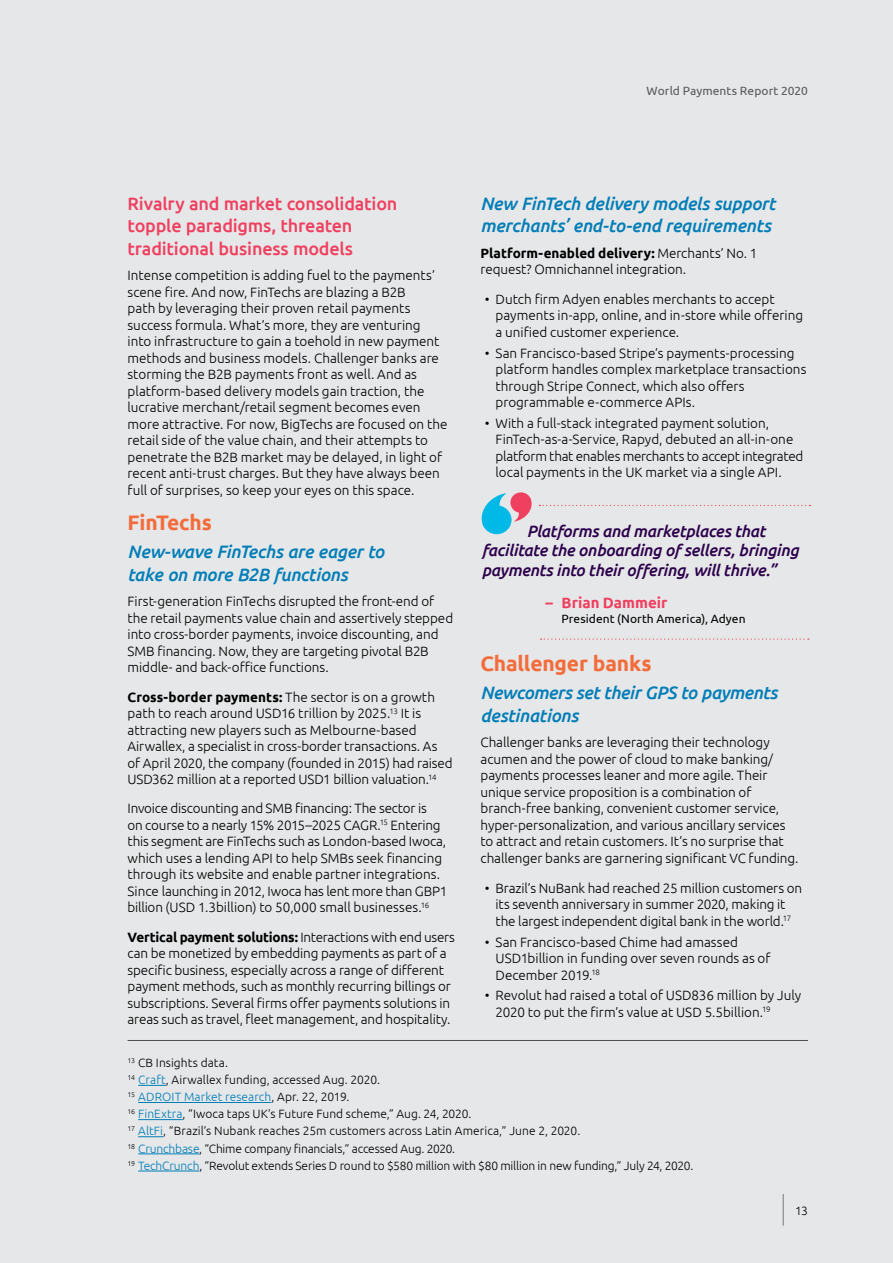
<style>
.page{position:relative;width:893px;height:1263px;background:#e6e7e8}
.page>*{position:absolute;margin:0;border:0;box-sizing:border-box;transform-origin:0 0}
.t1{font:700 21px "Ubuntu";letter-spacing:-.01em;color:#f36c3b}
.t2{font:italic 500 18px/22.5px "Ubuntu";letter-spacing:-.015em;color:#007db7}
.t3{font:500 18px/22.5px "Ubuntu";letter-spacing:-.01em;color:#ef4060}
.t4{font:italic 500 16.5px/19.5px "Ubuntu";letter-spacing:-.015em;color:#2c004b}
.t5{font:700 15px "Ubuntu";color:#ef4060}
.t6{font:300 13.5px/16.5px "Ubuntu";letter-spacing:-.005em;color:#000}
.t7{font:300 12px/17.1px "Ubuntu";color:#000}
.t8{font:12px "Ubuntu";letter-spacing:.005em;color:#000}
.t9{font:12px "Ubuntu";letter-spacing:.005em;color:#58595b}
.s1{font-weight:700}
.s2{color:#007db7}
</style>
<div class="page">
<svg style="left:481px;top:492px;width:51px;height:42px"></svg>
<svg style="left:539px;top:505px;width:271px;height:1px"></svg>
<svg style="left:541px;top:638px;width:268px;height:2px"></svg>
<svg style="left:138px;top:1085px;width:28px;height:1px"></svg>
<hr style="left:138px;top:1102px;width:133px;height:1px;background:#007db7">
<hr style="left:138px;top:1119px;width:45px;height:1px;background:#007db7">
<svg style="left:138px;top:1136px;width:25px;height:1px"></svg>
<hr style="left:138px;top:1153px;width:61px;height:1px;background:#007db7">
<hr style="left:138px;top:1171px;width:61px;height:1px;background:#007db7">
<hr style="left:128px;top:1040px;width:680px;height:1px;background:#4d4d4f">
<hr style="left:783px;top:1194px;width:1px;height:31px;background:#808285">
<p class="t9" style="left:647px;top:84px;width:163px">World Payments Report 2020</p>
<h2 class="t3" style="left:128px;top:191px;width:271px">Rivalry and market consolidation topple paradigms, threaten traditional business models</h2>
<p class="t6" style="left:128px;top:267px;width:321px">Intense competition is adding fuel to the payments’ scene fire. And now, FinTechs are blazing a B2B<br>path by leveraging their proven retail payments success formula. What’s more, they are venturing into infrastructure to gain a toehold in new payment methods and business models. Challenger banks are storming the B2B payments front as well. And as platform-based delivery models gain traction, the lucrative merchant/retail segment becomes even more attractive. For now, BigTechs are focused on the retail side of the value chain, and their attempts to penetrate the B2B market may be delayed, in light of recent anti-trust charges. But they have always been full of surprises, so keep your eyes on this space.</p>
<h1 class="t1" style="left:128px;top:510px;width:86px">FinTechs</h1>
<h2 class="t2" style="left:128px;top:540px;width:258px">New-wave FinTechs are eager to take on more B2B functions</h2>
<p class="t6" style="left:128px;top:593px;width:327px">First-generation FinTechs disrupted the front-end of the retail payments value chain and assertively stepped into cross-border payments, invoice discounting, and SMB financing. Now, they are targeting pivotal B2B middle- and back-office functions.</p>
<p class="t6" style="left:128px;top:688px;width:327px"><span class="s1">Cross-border payments:</span> The sector is on a growth path to reach around USD16 trillion by 2025.<sup>13</sup> It is attracting new players such as Melbourne-based Airwallex, a specialist in cross-border transactions. As of April 2020, the company (founded in 2015) had raised USD362 million at a reported USD1 billion valuation.<sup>14</sup></p>
<p class="t6" style="left:128px;top:800px;width:321px">Invoice discounting and SMB financing: The sector is<br>on course to a nearly 15% 2015–2025 CAGR.<sup>15</sup> Entering this segment are FinTechs such as London-based Iwoca, which uses a lending API to help SMBs seek financing through its website and enable partner integrations.<br>Since launching in 2012, Iwoca has lent more than GBP1 billion (USD 1.3billion) to 50,000 small businesses.<sup>16</sup></p>
<p class="t6" style="left:128px;top:928px;width:329px"><span class="s1">Vertical payment solutions:</span> Interactions with end users can be monetized by embedding payments as part of a specific business, especially across a range of different payment methods, such as monthly recurring billings or subscriptions. Several firms offer payments solutions in areas such as travel, fleet management, and hospitality.</p>
<h2 class="t2" style="left:480px;top:191px;width:296px">New FinTech delivery models support merchants’ end-to-end requirements</h2>
<p class="t6" style="left:480px;top:244px;width:278px"><span class="s1">Platform-enabled delivery:</span> Merchants’ No. 1 request? Omnichannel integration.</p>
<p class="t6" style="left:495px;top:290px;width:309px;text-indent:-11px">• Dutch firm Adyen enables merchants to accept payments in-app, online, and in-store while offering a unified customer experience.</p>
<p class="t6" style="left:495px;top:344px;width:312px;text-indent:-11px">• San Francisco-based Stripe’s payments-processing platform handles complex marketplace transactions through Stripe Connect, which also offers programmable e-commerce APIs.</p>
<p class="t6" style="left:495px;top:414px;width:309px;text-indent:-11px">• With a full-stack integrated payment solution, FinTech-as-a-Service, Rapyd, debuted an all-in-one platform that enables merchants to accept integrated local payments in the UK market via a single API.</p>
<p class="t4" style="left:482px;top:521px;width:319px;text-indent:45px">Platforms and marketplaces that facilitate the onboarding of sellers, bringing payments into their offering, will thrive.”</p>
<p class="t5" style="left:545px;top:594px;width:123px">– Brian Dammeir</p>
<p class="t8" style="left:562px;top:612px;width:186px">President (North America), Adyen</p>
<h1 class="t1" style="left:480px;top:651px;width:173px">Challenger banks</h1>
<h2 class="t2" style="left:480px;top:681px;width:298px">Newcomers set their GPS to payments destinations</h2>
<p class="t6" style="left:480px;top:734px;width:320px">Challenger banks are leveraging their technology acumen and the power of cloud to make banking/ payments processes leaner and more agile. Their unique service proposition is a combination of branch-free banking, convenient customer service, hyper-personalization, and various ancillary services to attract and retain customers. It’s no surprise that challenger banks are garnering significant VC funding.</p>
<p class="t6" style="left:485px;top:879px;width:319px;text-align:center">• Brazil’s NuBank had reached 25 million customers on its seventh anniversary in summer 2020, making it<br>the largest independent digital bank in the world.<sup>17</sup></p>
<p class="t6" style="left:495px;top:933px;width:277px;text-indent:-11px">• San Francisco-based Chime had amassed<br>USD1billion in funding over seven rounds as of<br>December 2019.<sup>18</sup></p>
<p class="t6" style="left:495px;top:987px;width:307px;text-indent:-11px">• Revolut had raised a total of USD836 million by July<br>2020 to put the firm’s value at USD 5.5billion.<sup>19</sup></p>
<p class="t7" style="left:128px;top:1054px;width:567px"><sup>13</sup> CB Insights data.<br><sup>14</sup> <span class="s2">Craft</span>, Airwallex funding, accessed Aug. 2020.<br><sup>15</sup> <span class="s2">ADROIT Market research</span>, Apr. 22, 2019.<br><sup>16</sup> <span class="s2">FinExtra</span>, “Iwoca taps UK’s Future Fund scheme,” Aug. 24, 2020.<br><sup>17</sup> <span class="s2">AltFi</span>, “Brazil’s Nubank reaches 25m customers across Latin America,” June 2, 2020.<br><sup>18</sup> <span class="s2">Crunchbase</span>, “Chime company financials,” accessed Aug. 2020.<br><sup>19</sup> <span class="s2">TechCrunch</span>, “Revolut extends Series D round to $580 million with $80 million in new funding,” July 24, 2020.</p>
<p class="t7" style="left:795px;top:1201px;width:14px">13</p>
</div>
